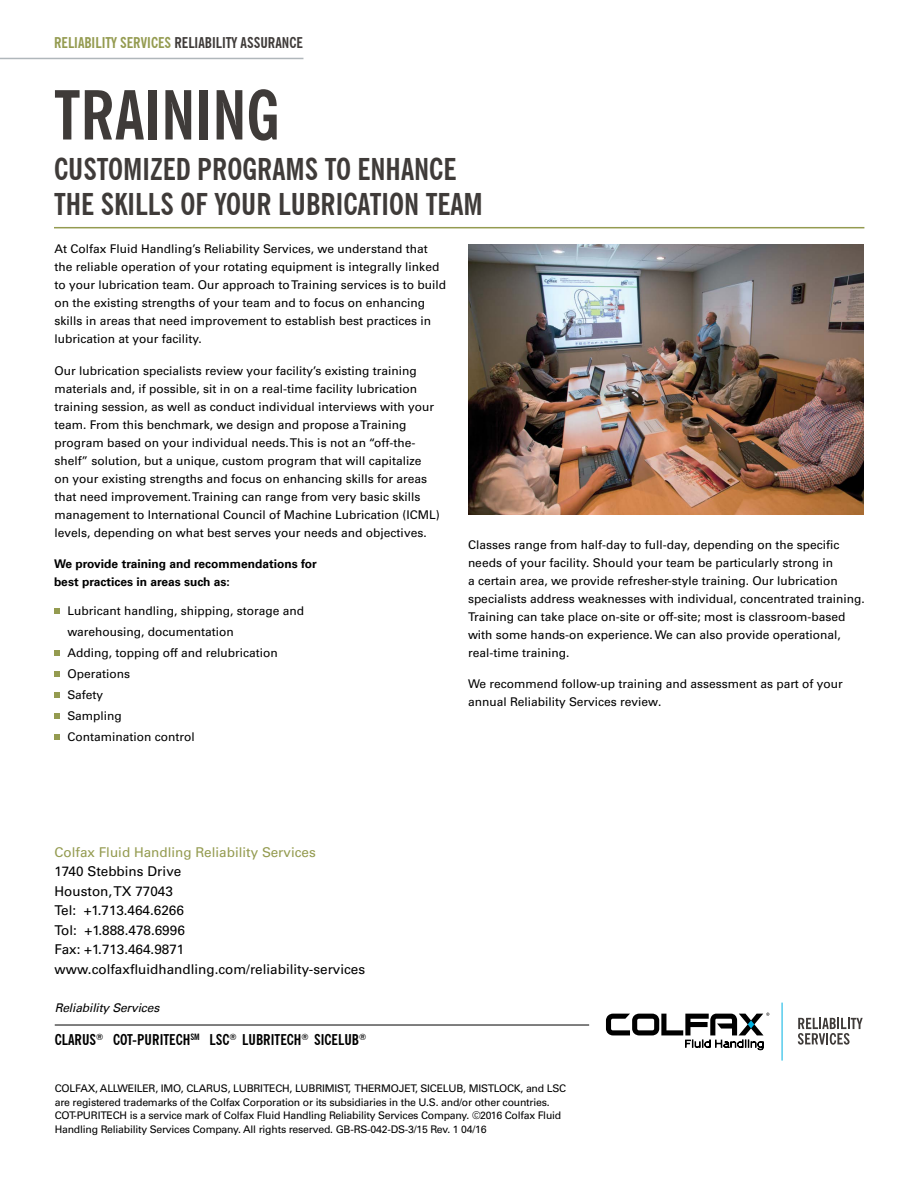
<style>
.page{position:relative;width:918px;height:1188px;background:#fff}
.page>*{position:absolute;margin:0;border:0;box-sizing:border-box;transform-origin:0 0}
.t1{font:700 condensed 67.5px "News Gothic BT";color:#3f3b39}
.t2{font:700 condensed 30px/34.5px "News Gothic BT";color:#3f3b39}
.t3{font:700 condensed 14.85px "News Gothic BT";color:#000}
.t4{font:700 condensed 14.85px "News Gothic BT";color:#3f3b39}
.t5{font:13.5px/19.5px "Univers LT Std";color:#000}
.t6{font:13.5px "Univers LT Std";color:#949b50}
.t7{font:12px/18px "Univers LT Std";color:#000}
.t8{font:700 12px/18px "Univers LT";color:#000}
.t9{font:italic 12px "Univers LT";letter-spacing:-.01em;color:#000}
.t10{font:10.5px/13.5px "Univers LT Std";letter-spacing:-.02em;color:#000}
.s1{color:#949b50}
</style>
<div class="page">
<svg style="left:54px;top:608px;width:6px;height:6px"></svg>
<svg style="left:54px;top:692px;width:6px;height:6px"></svg>
<svg style="left:54px;top:734px;width:6px;height:6px"></svg>
<svg style="left:54px;top:650px;width:6px;height:6px"></svg>
<svg style="left:54px;top:671px;width:6px;height:6px"></svg>
<hr style="left:54px;top:227px;width:810px;height:1px;background:#949b50">
<hr style="left:0;top:58px;width:303px;height:1px;background:#b0b7bb">
<svg style="left:54px;top:713px;width:6px;height:6px"></svg>
<hr style="left:55px;top:1025px;width:534px;height:1px;background:#000">
<img style="left:468px;top:244px;width:396px;height:270px">
<svg style="left:606px;top:1013px;width:163px;height:37px"></svg>
<hr style="left:782px;top:1003px;width:1px;height:58px;background:#00b2e2">
<svg style="left:798px;top:1018px;width:65px;height:27px"></svg>
<p class="t4" style="left:54px;top:33px;width:250px"><span class="s1">RELIABILITY SERVICES</span> RELIABILITY ASSURANCE</p>
<h1 class="t1" style="left:54px;top:74px;width:227px">TRAINING</h1>
<h2 class="t2" style="left:54px;top:152px;width:430px">CUSTOMIZED PROGRAMS TO ENHANCE<br>THE SKILLS OF YOUR LUBRICATION TEAM</h2>
<p class="t7" style="left:55px;top:240px;width:393px">At Colfax Fluid Handling’s Reliability Services, we understand that the reliable operation of your rotating equipment is integrally linked to your lubrication team. Our approach to Training services is to build on the existing strengths of your team and to focus on enhancing skills in areas that need improvement to establish best practices in lubrication at your facility.</p>
<p class="t7" style="left:55px;top:361px;width:387px">Our lubrication specialists review your facility’s existing training materials and, if possible, sit in on a real-time facility lubrication training session, as well as conduct individual interviews with your team. From this benchmark, we design and propose a Training program based on your individual needs. This is not an “off-the&shy;shelf” solution, but a unique, custom program that will capitalize<br>on your existing strengths and focus on enhancing skills for areas that need improvement. Training can range from very basic skills management to International Council of Machine Lubrication (ICML) levels, depending on what best serves your needs and objectives.</p>
<p class="t8" style="left:54px;top:555px;width:264px">We provide training and recommendations for best practices in areas such as:</p>
<p class="t7" style="left:67px;top:600px;width:238px;line-height:21px">Lubricant handling, shipping, storage and warehousing, documentation<br>Adding, topping off and relubrication<br>Operations<br>Safety<br>Sampling<br>Contamination control</p>
<p class="t7" style="left:468px;top:536px;width:398px">Classes range from half-day to full-day, depending on the specific needs of your facility. Should your team be particularly strong in<br>a certain area, we provide refresher-style training. Our lubrication specialists address weaknesses with individual, concentrated training.<br>Training can take place on-site or off-site; most is classroom-based with some hands-on experience. We can also provide operational, real-time training.</p>
<p class="t7" style="left:468px;top:675px;width:376px">We recommend follow-up training and assessment as part of your annual Reliability Services review.</p>
<p class="t6" style="left:55px;top:844px;width:263px">Colfax Fluid Handling Reliability Services</p>
<p class="t5" style="left:55px;top:862px;width:312px">1740 Stebbins Drive<br>Houston, TX 77043<br>Tel: +1.713.464.6266<br>Tol: +1.888.478.6996<br>Fax: +1.713.464.9871 www.colfaxfluidhandling.com/reliability-services</p>
<p class="t9" style="left:55px;top:1001px;width:106px">Reliability Services</p>
<p class="t3" style="left:55px;top:1031px;width:313px">CLARUS<sup>®</sup> COT-PURITECH<sup>SM</sup> LSC<sup>®</sup> LUBRITECH<sup>®</sup> SICELUB<sup>®</sup></p>
<p class="t10" style="left:55px;top:1082px;width:513px">COLFAX, ALLWEILER, IMO, CLARUS, LUBRITECH, LUBRIMIST, THERMOJET, SICELUB, MISTLOCK, and LSC are registered trademarks of the Colfax Corporation or its subsidiaries in the U.S. and/or other countries.<br>COT-PURITECH is a service mark of Colfax Fluid Handling Reliability Services Company. ©2016 Colfax Fluid Handling Reliability Services Company. All rights reserved. GB-RS-042-DS-3/15 Rev. 1 04/16</p>
</div>
